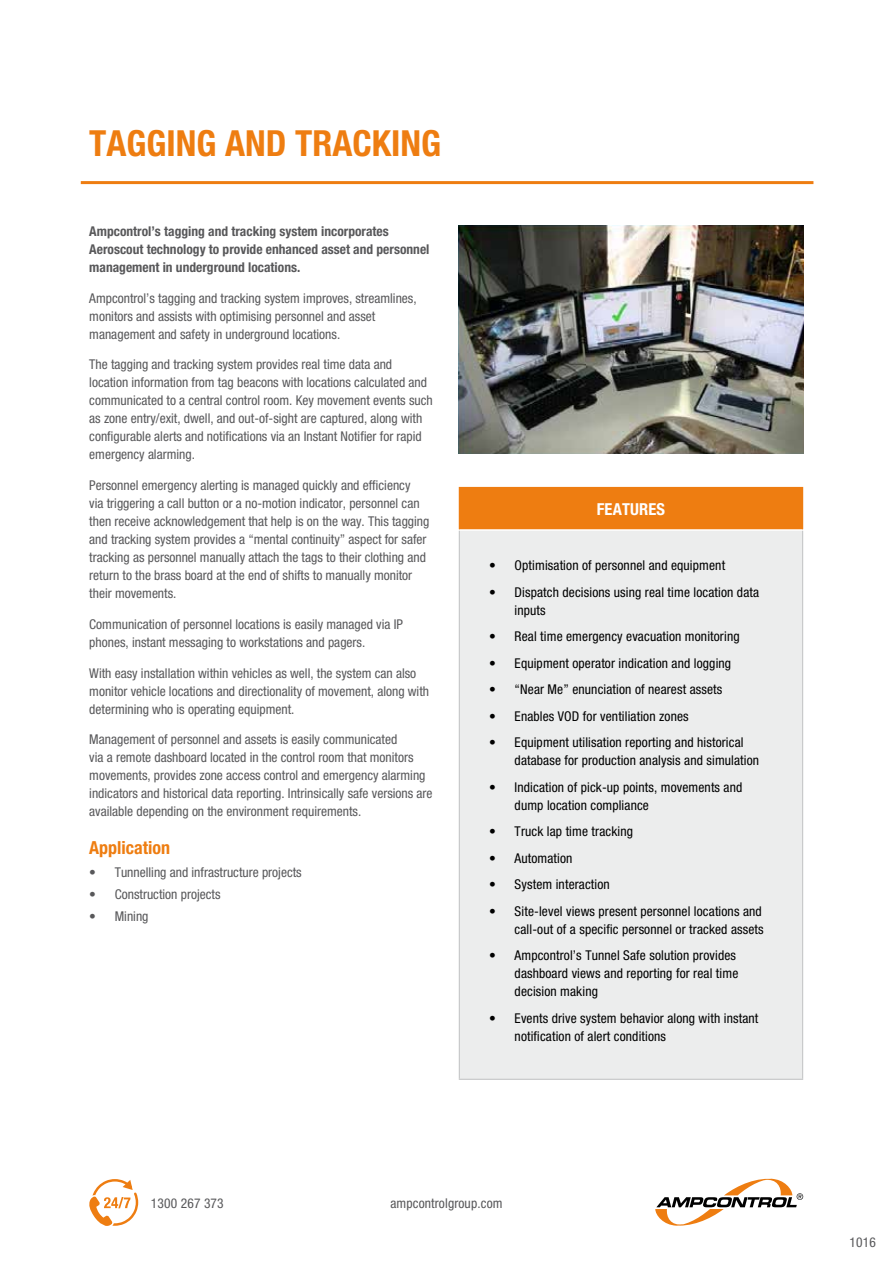
<style>
.page{position:relative;width:893px;height:1263px;background:#fff}
.page>*{position:absolute;margin:0;border:0;box-sizing:border-box;transform-origin:0 0}
.t1{font:700 condensed 36px "Helvetica Neue";color:#ee7d11}
.t2{font:700 condensed 18px "Helvetica Neue";color:#ee7d11}
.t3{font:700 condensed 16.5px "Helvetica Neue";letter-spacing:.01em;color:#fff}
.t4{font:condensed 13.5px/18px "Helvetica Neue";color:#58585a}
.t5{font:condensed 13.5px/18px "Helvetica Neue";letter-spacing:.01em;color:#000}
.t6{font:700 condensed 13.5px/18px "Helvetica Neue";color:#58585a}
</style>
<div class="page">
<hr style="left:81px;top:181px;width:732px;height:3px;background:#ee7d11">
<svg style="left:655px;top:1179px;width:148px;height:46px"></svg>
<svg style="left:89px;top:1179px;width:49px;height:47px"></svg>
<div style="left:459px;top:487px;width:344px;height:43px;background:#ee7d11"></div>
<div style="left:459px;top:530px;width:344px;height:549px;background:#eceded"></div>
<hr style="left:459px;top:529px;width:344px;height:2px;background:#fff">
<hr style="left:459px;top:531px;width:1px;height:548px;background:#c6c7c8">
<hr style="left:802px;top:531px;width:1px;height:548px;background:#c6c7c8">
<hr style="left:459px;top:1079px;width:344px;height:1px;background:#c6c7c8">
<img style="left:459px;top:225px;width:344px;height:228px">
<h1 class="t1" style="left:89px;top:121px;width:353px">Tagging and tracking</h1>
<p class="t6" style="left:89px;top:222px;width:342px">Ampcontrol’s tagging and tracking system incorporates<br>Aeroscout technology to provide enhanced asset and personnel management in underground locations.</p>
<p class="t4" style="left:89px;top:289px;width:329px">Ampcontrol’s tagging and tracking system improves, streamlines, monitors and assists with optimising personnel and asset management and safety in underground locations.</p>
<p class="t4" style="left:89px;top:355px;width:345px">The tagging and tracking system provides real time data and location information from tag beacons with locations calculated and communicated to a central control room. Key movement events such as zone entry/exit, dwell, and out-of-sight are captured, along with configurable alerts and notifications via an Instant Notifier for rapid emergency alarming.</p>
<p class="t4" style="left:89px;top:476px;width:342px">Personnel emergency alerting is managed quickly and efficiency<br>via triggering a call button or a no-motion indicator, personnel can then receive acknowledgement that help is on the way. This tagging and tracking system provides a “mental continuity” aspect for safer tracking as personnel manually attach the tags to their clothing and return to the brass board at the end of shifts to manually monitor their movements.</p>
<p class="t4" style="left:89px;top:615px;width:315px">Communication of personnel locations is easily managed via IP phones, instant messaging to workstations and pagers.</p>
<p class="t4" style="left:89px;top:664px;width:341px">With easy installation within vehicles as well, the system can also monitor vehicle locations and directionality of movement, along with determining who is operating equipment.</p>
<p class="t4" style="left:89px;top:730px;width:345px">Management of personnel and assets is easily communicated<br>via a remote dashboard located in the control room that monitors movements, provides zone access control and emergency alarming indicators and historical data reporting. Intrinsically safe versions are available depending on the environment requirements.</p>
<h2 class="t2" style="left:89px;top:837px;width:82px">Application</h2>
<p class="t4" style="left:89px;top:863px;width:214px">• Tunnelling and infrastructure projects</p>
<p class="t4" style="left:89px;top:885px;width:133px">• Construction projects</p>
<p class="t4" style="left:89px;top:907px;width:61px">• Mining</p>
<p class="t3" style="left:597px;top:499px;width:70px">Features</p>
<p class="t5" style="left:489px;top:556px;width:238px">• Optimisation of personnel and equipment</p>
<p class="t5" style="left:515px;top:583px;width:246px;text-indent:-26px">• Dispatch decisions using real time location data inputs</p>
<p class="t5" style="left:489px;top:627px;width:252px">• Real time emergency evacuation monitoring</p>
<p class="t5" style="left:489px;top:654px;width:244px">• Equipment operator indication and logging</p>
<p class="t5" style="left:489px;top:680px;width:235px">• “Near Me” enunciation of nearest assets</p>
<p class="t5" style="left:489px;top:707px;width:201px">• Enables VOD for ventiliation zones</p>
<p class="t5" style="left:515px;top:733px;width:246px;text-indent:-26px">• Equipment utilisation reporting and historical database for production analysis and simulation</p>
<p class="t5" style="left:515px;top:778px;width:229px;text-indent:-26px">• Indication of pick-up points, movements and dump location compliance</p>
<p class="t5" style="left:489px;top:822px;width:145px">• Truck lap time tracking</p>
<p class="t5" style="left:489px;top:849px;width:85px">• Automation</p>
<p class="t5" style="left:489px;top:875px;width:122px">• System interaction</p>
<p class="t5" style="left:489px;top:902px;width:276px;text-align:right">• Site-level views present personnel locations and call-out of a specific personnel or tracked assets</p>
<p class="t5" style="left:515px;top:946px;width:225px;text-indent:-26px">• Ampcontrol’s Tunnel Safe solution provides dashboard views and reporting for real time decision making</p>
<p class="t5" style="left:515px;top:1009px;width:245px;text-indent:-26px">• Events drive system behavior along with instant notification of alert conditions</p>
<p class="t4" style="left:151px;top:1194px;width:74px">1300 267 373</p>
<p class="t4" style="left:390px;top:1194px;width:114px">ampcontrolgroup.com</p>
<p class="t4" style="left:850px;top:1233px;width:28px">1016</p>
</div>
